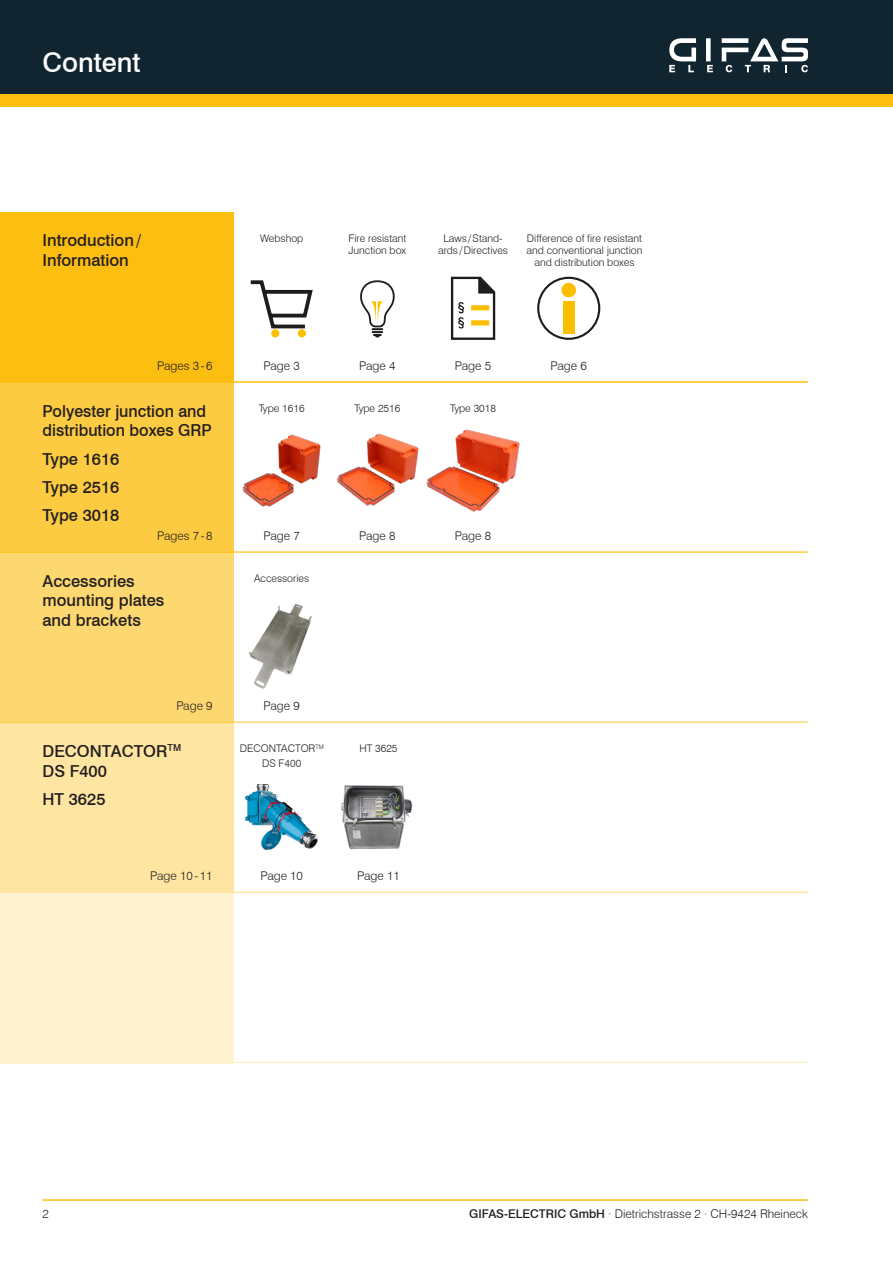
<style>
.page{position:relative;width:893px;height:1263px;background:#fff}
.page>*{position:absolute;margin:0;border:0;box-sizing:border-box;transform-origin:0 0}
.t1{font:500 27px "Swiss 721 BT";color:#fff}
.t2{font:500 16.5px/19.8px "Swiss 721 BT";color:#231f20}
.t3{font:300 12px "Swiss 721 BT";color:#231f20}
.t4{font:300 10.5px/12.6px "Swiss 721 BT";color:#231f20;text-align:center}
.s1{font-weight:500}
</style>
<div class="page">
<div style="left:0;top:89px;width:893px;height:17px;background:#fdbe12"></div>
<div style="left:0;top:0;width:893px;height:94px;background:#112530"></div>
<div style="left:706px;top:38px;width:5px;height:23px;background:#fff"></div>
<svg style="left:669px;top:38px;width:27px;height:34px"></svg>
<svg style="left:707px;top:65px;width:6px;height:7px"></svg>
<svg style="left:722px;top:38px;width:86px;height:34px"></svg>
<hr style="left:43px;top:1199px;width:765px;height:2px;background:#fdbe12">
<div style="left:0;top:213px;width:234px;height:170px;background:#fdbe12"></div>
<div style="left:0;top:383px;width:234px;height:170px;background:#fdcb41"></div>
<div style="left:0;top:722px;width:234px;height:170px;background:#fee5a1"></div>
<div style="left:0;top:893px;width:234px;height:170px;background:#fef2d0"></div>
<hr style="left:234px;top:381px;width:574px;height:2px;background:#fdbe12">
<hr style="left:234px;top:551px;width:574px;height:2px;background:#fdbe12">
<hr style="left:234px;top:721px;width:574px;height:2px;background:#fdbe12">
<hr style="left:234px;top:891px;width:574px;height:2px;background:#fdbe12">
<hr style="left:234px;top:1061px;width:574px;height:2px;background:#fdbe12">
<div style="left:0;top:553px;width:234px;height:170px;background:#fdd870"></div>
<svg style="left:360px;top:280px;width:35px;height:57px"></svg>
<div style="left:271px;top:329px;width:8px;height:8px;background:#fcbf00;border-radius:50%"></div>
<div style="left:298px;top:329px;width:8px;height:8px;background:#fcbf00;border-radius:50%"></div>
<svg style="left:251px;top:280px;width:62px;height:50px"></svg>
<svg style="left:451px;top:277px;width:44px;height:63px"></svg>
<div style="left:537px;top:277px;width:63px;height:63px;border:2px solid #1d1d1b;border-radius:50%"></div>
<svg style="left:561px;top:282px;width:15px;height:16px"></svg>
<div style="left:563px;top:301px;width:11px;height:32px;background:#fcbf00"></div>
<img style="left:243px;top:434px;width:77px;height:72px">
<img style="left:336px;top:434px;width:83px;height:72px">
<img style="left:426px;top:429px;width:94px;height:82px">
<img style="left:249px;top:604px;width:63px;height:85px">
<img style="left:246px;top:784px;width:72px;height:65px">
<img style="left:340px;top:785px;width:72px;height:64px">
<h1 class="t1" style="left:43px;top:46px;width:100px">Content</h1>
<h2 class="t2" style="left:43px;top:230px;width:100px">Introduction/<br>Information</h2>
<p class="t4" style="left:348px;top:232px;width:59px;text-align:left">Fire resistant<br>Junction box</p>
<p class="t4" style="left:438px;top:232px;width:72px">Laws /Stand&shy;ards /Directives</p>
<p class="t4" style="left:527px;top:232px;width:117px;line-height:12px">Difference of fire resistant and conventional junction and distribution boxes</p>
<p class="t4" style="left:260px;top:232px;width:45px">Webshop</p>
<p class="t3" style="left:157px;top:358px;width:57px">Pages 3-6</p>
<p class="t3" style="left:264px;top:358px;width:38px">Page 3</p>
<p class="t3" style="left:359px;top:358px;width:38px">Page 4</p>
<p class="t3" style="left:455px;top:358px;width:38px">Page 5</p>
<p class="t3" style="left:551px;top:358px;width:38px">Page 6</p>
<h2 class="t2" style="left:43px;top:401px;width:171px">Polyester junction and distribution boxes GRP</h2>
<h2 class="t2" style="left:43px;top:444px;width:78px;line-height:28.3px;text-align:justify">Type 1616<br>Type 2516<br>Type 3018</h2>
<p class="t4" style="left:259px;top:402px;width:47px">Type 1616</p>
<p class="t4" style="left:354px;top:402px;width:47px">Type 2516</p>
<p class="t4" style="left:450px;top:402px;width:47px">Type 3018</p>
<p class="t3" style="left:157px;top:529px;width:57px">Pages 7-8</p>
<p class="t3" style="left:264px;top:528px;width:38px">Page 7</p>
<p class="t3" style="left:359px;top:528px;width:38px">Page 8</p>
<p class="t3" style="left:455px;top:528px;width:38px">Page 8</p>
<h2 class="t2" style="left:43px;top:571px;width:124px">Accessories mounting plates and brackets</h2>
<p class="t4" style="left:254px;top:572px;width:57px">Accessories</p>
<p class="t3" style="left:176px;top:699px;width:38px">Page 9</p>
<p class="t3" style="left:264px;top:698px;width:38px">Page 9</p>
<h2 class="t2" style="left:43px;top:741px;width:140px">DECONTACTOR<sup>TM<br></sup>DS F400</h2>
<h2 class="t2" style="left:43px;top:789px;width:65px">HT 3625</h2>
<p class="t4" style="left:240px;top:741px;width:85px;line-height:14.4px">DECONTACTOR<sup>TM<br></sup>DS F400</p>
<p class="t4" style="left:359px;top:742px;width:40px">HT 3625</p>
<p class="t3" style="left:150px;top:869px;width:64px">Page 10-11</p>
<p class="t3" style="left:260px;top:869px;width:44px">Page 10</p>
<p class="t3" style="left:357px;top:869px;width:44px">Page 11</p>
<p class="t3" style="left:43px;top:1207px;width:8px">2</p>
<p class="t3" style="left:469px;top:1207px;width:340px"><span class="s1">GIFAS-ELECTRIC GmbH</span> · Dietrichstrasse 2 · CH-9424 Rheineck</p>
</div>
